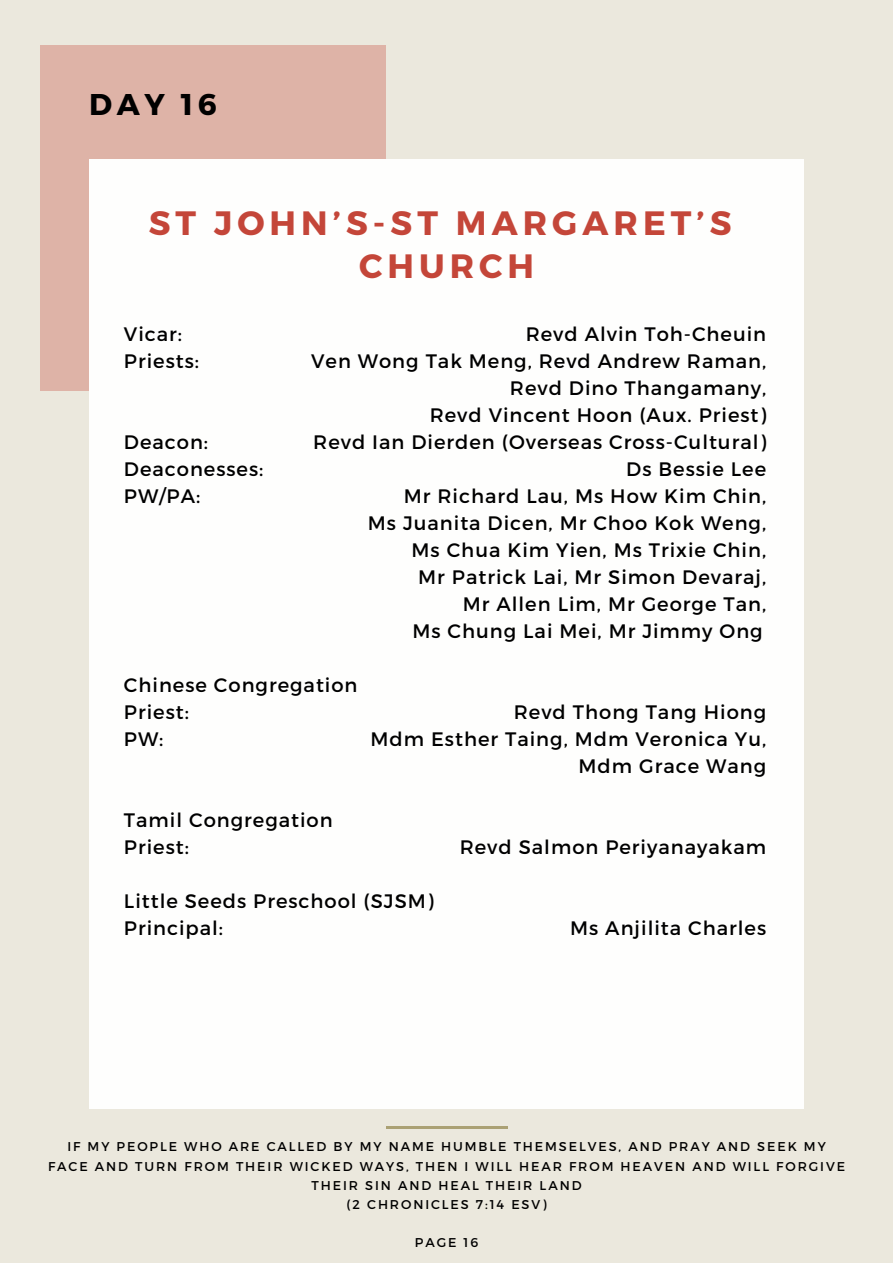
<style>
.page{position:relative;width:893px;height:1263px;background:#ebe8dd}
.page>*{position:absolute;margin:0;border:0;box-sizing:border-box;transform-origin:0 0}
.t1{font:700 33.75px/42.2px "Montserrat";letter-spacing:.15em;color:#c44639;text-align:center}
.t2{font:700 30px "Montserrat";color:#000}
.t3{font:19.5px/27px "Montserrat";letter-spacing:.05em;color:#000}
.t4{font:12.75px/19.1px "Montserrat";letter-spacing:.15em;color:#000;text-align:center}
</style>
<div class="page">
<hr style="left:386px;top:1126px;width:121px;height:2px;background:#aba174">
<div style="left:41px;top:45px;width:345px;height:345px;background:#deb3a7"></div>
<div style="left:89px;top:160px;width:715px;height:949px;background:#fefefd"></div>
<h2 class="t2" style="left:89px;top:85px;width:129px">DAY 16</h2>
<h1 class="t1" style="left:149px;top:201px;width:584px">ST JOHN’S-ST MARGARET’S<br>CHURCH</h1>
<p class="t3" style="left:124px;top:319px;width:77px">Vicar:<br>Priests:</p>
<p class="t3" style="left:124px;top:427px;width:141px">Deacon:<br>Deaconesses:<br>PW/PA:</p>
<p class="t3" style="left:311px;top:319px;width:456px;text-align:right">Revd Alvin Toh-Cheuin<br>Ven Wong Tak Meng, Revd Andrew Raman,<br>Revd Dino Thangamany,<br>Revd Vincent Hoon (Aux. Priest)<br>Revd Ian Dierden (Overseas Cross-Cultural)<br>Ds Bessie Lee<br>Mr Richard Lau, Ms How Kim Chin,<br>Ms Juanita Dicen, Mr Choo Kok Weng,<br>Ms Chua Kim Yien, Ms Trixie Chin,<br>Mr Patrick Lai, Mr Simon Devaraj,<br>Mr Allen Lim, Mr George Tan,<br>Ms Chung Lai Mei, Mr Jimmy Ong</p>
<p class="t3" style="left:124px;top:670px;width:235px">Chinese Congregation<br>Priest:<br>PW:</p>
<p class="t3" style="left:370px;top:697px;width:397px;text-align:right">Revd Thong Tang Hiong<br>Mdm Esther Taing, Mdm Veronica Yu,<br>Mdm Grace Wang</p>
<p class="t3" style="left:124px;top:805px;width:210px">Tamil Congregation<br>Priest:</p>
<p class="t3" style="left:124px;top:886px;width:311px">Little Seeds Preschool (SJSM)<br>Principal:</p>
<p class="t3" style="left:460px;top:832px;width:308px">Revd Salmon Periyanayakam</p>
<p class="t3" style="left:570px;top:913px;width:198px">Ms Anjilita Charles</p>
<p class="t4" style="left:48px;top:1136px;width:798px">IF MY PEOPLE WHO ARE CALLED BY MY NAME HUMBLE THEMSELVES, AND PRAY AND SEEK MY FACE AND TURN FROM THEIR WICKED WAYS, THEN I WILL HEAR FROM HEAVEN AND WILL FORGIVE THEIR SIN AND HEAL THEIR LAND<br>(2 CHRONICLES 7:14 ESV)</p>
<p class="t4" style="left:415px;top:1232px;width:65px">PAGE 16</p>
</div>
